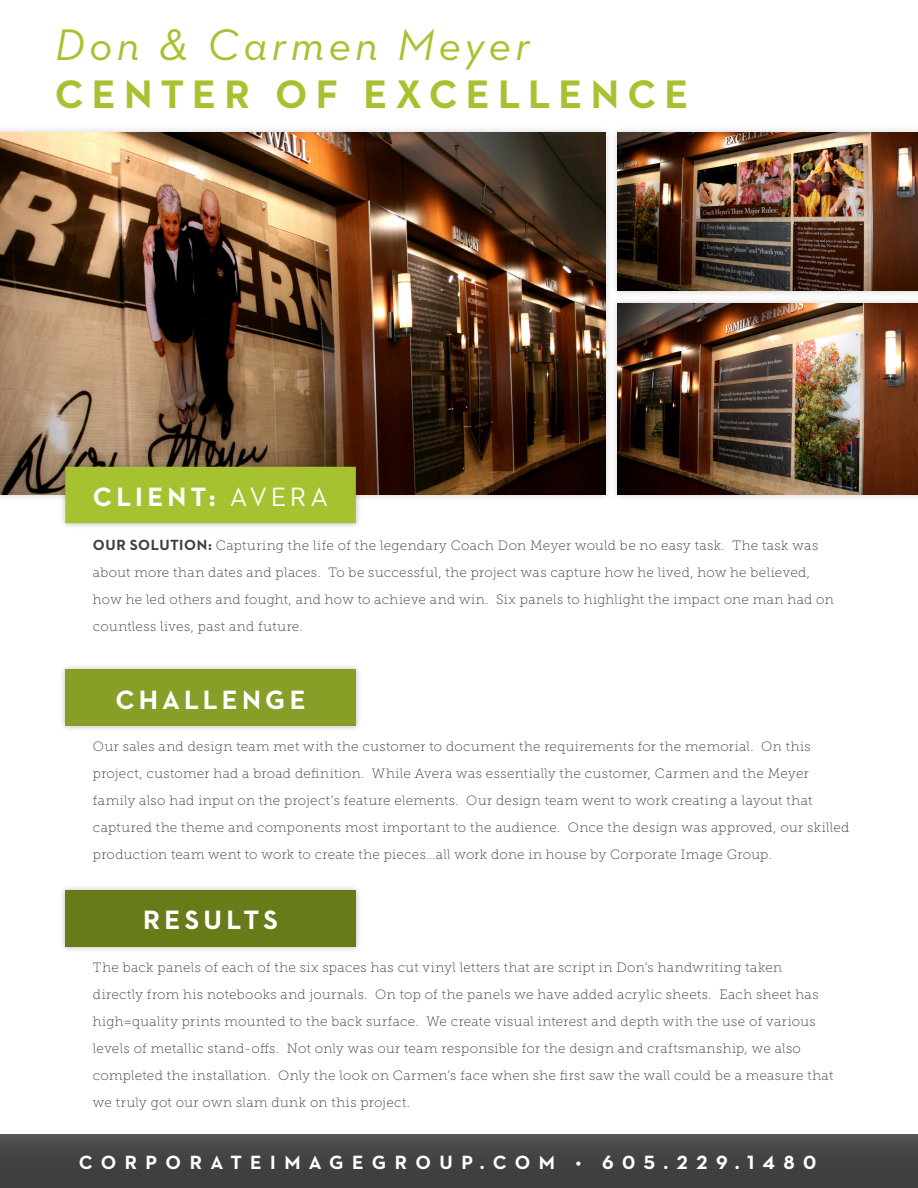
<style>
.page{position:relative;width:918px;height:1188px;background:#fff}
.page>*{position:absolute;margin:0;border:0;box-sizing:border-box;transform-origin:0 0}
.t1{font:italic 45px "Neutraface 2 Text";letter-spacing:.09em;color:#a7c231}
.t2{font:700 40.5px "Neutraface 2 Text";letter-spacing:.2em;color:#a7c231}
.t3{font:700 27px "Neutraface 2 Text";letter-spacing:.15em;color:#fff}
.t4{font:700 19.5px "Neutraface 2 Text";letter-spacing:.435em;color:#fff}
.t5{font:13.5px/27px "Museo Slab 100";letter-spacing:.025em;color:#3e3e3f}
.s1{font-weight:400}
.s2{font-family:"Neutraface 2 Text";font-weight:700;font-size:15px}
</style>
<div class="page">
<div style="left:0;top:1134px;width:918px;height:54px;background:linear-gradient(to bottom,#4e4f50,#3b3b3c)"></div>
<div style="left:610px;top:125px;width:308px;height:173px;background:#231f20;opacity:.2"></div>
<img style="left:618px;top:133px;width:300px;height:158px">
<div style="left:610px;top:295px;width:308px;height:208px;background:#231f20;opacity:.2"></div>
<img style="left:618px;top:303px;width:300px;height:192px">
<div style="left:0;top:125px;width:613px;height:378px;background:#231f20;opacity:.2"></div>
<img style="left:0;top:133px;width:606px;height:362px">
<div style="left:59px;top:461px;width:303px;height:68px;background:#231f20;opacity:.3"></div>
<div style="left:65px;top:467px;width:291px;height:56px;background:#a7c231"></div>
<div style="left:59px;top:664px;width:303px;height:68px;background:#231f20;opacity:.3"></div>
<div style="left:65px;top:670px;width:291px;height:56px;background:#879f26"></div>
<div style="left:59px;top:885px;width:303px;height:68px;background:#231f20;opacity:.3"></div>
<div style="left:65px;top:891px;width:291px;height:56px;background:#677c18"></div>
<p class="t1" style="left:55px;top:16px;width:477px">Don &amp; Carmen Meyer</p>
<p class="t2" style="left:55px;top:69px;width:635px">CENTER OF EXCELLENCE</p>
<p class="t3" style="left:93px;top:479px;width:237px">CLIENT: <span class="s1">AVERA</span></p>
<p class="t5" style="left:93px;top:532px;width:742px"><span class="s2">OUR SOLUTION:</span> Capturing the life of the legendary Coach Don Meyer would be no easy task. The task was about more than dates and places. To be successful, the project was capture how he lived, how he believed, how he led others and fought, and how to achieve and win. Six panels to highlight the impact one man had on countless lives, past and future.</p>
<p class="t3" style="left:115px;top:682px;width:192px">CHALLENGE</p>
<p class="t5" style="left:93px;top:733px;width:758px">Our sales and design team met with the customer to document the requirements for the memorial. On this project, customer had a broad definition. While Avera was essentially the customer, Carmen and the Meyer family also had input on the project’s feature elements. Our design team went to work creating a layout that captured the theme and components most important to the audience. Once the design was approved, our skilled production team went to work to create the pieces…all work done in house by Corporate Image Group.</p>
<p class="t3" style="left:143px;top:903px;width:136px">RESULTS</p>
<p class="t5" style="left:93px;top:954px;width:742px">The back panels of each of the six spaces has cut vinyl letters that are script in Don’s handwriting taken directly from his notebooks and journals. On top of the panels we have added acrylic sheets. Each sheet has high=quality prints mounted to the back surface. We create visual interest and depth with the use of various levels of metallic stand-offs. Not only was our team responsible for the design and craftsmanship, we also completed the installation. Only the look on Carmen’s face when she first saw the wall could be a measure that we truly got our own slam dunk on this project.</p>
<p class="t4" style="left:79px;top:1149px;width:739px">CORPORATEIMAGEGROUP.COM • 605.229.1480</p>
</div>
